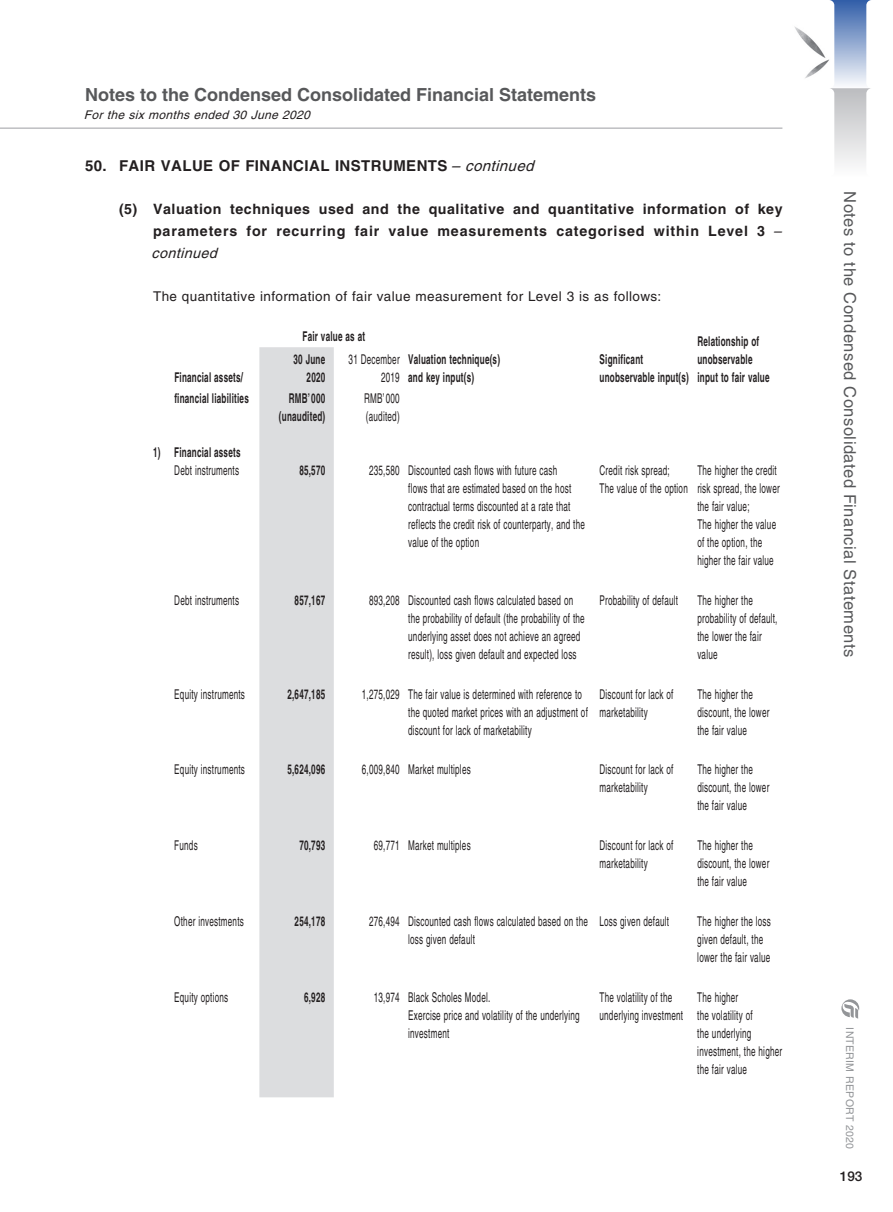
<style>
.page{position:relative;width:893px;height:1212px;background:#fff}
.page>*{position:absolute;margin:0;border:0;box-sizing:border-box;transform-origin:0 0}
.t1{font:700 18px "Helvetica LT Std";color:#57585a}
.t2{font:16.5px "Helvetica LT Std";letter-spacing:.03em;color:#57585a}
.t3{font:700 15px "Helvetica LT Std";letter-spacing:.03em;color:#231f20}
.t4{font:700 14.25px/21.8px "Helvetica LT Std";letter-spacing:.035em;color:#231f20}
.t5{font:13.5px/18px "Helvetica LT Std";letter-spacing:.03em;color:#231f20;scale:.6 1}
.t6{font:700 13.5px "Helvetica LT Std";letter-spacing:.03em;color:#231f20;scale:.6 1}
.t7{font:13.5px "Helvetica LT Std";letter-spacing:.03em;color:#231f20}
.t8{font:500 13.5px "Helvetica Neue LT Std";color:#231f20}
.t9{font:italic 12px "Helvetica LT Std";color:#231f20}
.t10{font:10.5px "Helvetica LT Std";letter-spacing:.03em;color:#939598}
.s1{font-weight:400;font-style:italic}
.s2{font-weight:400}
</style>
<div class="page">
<svg style="left:830px;top:0;width:41px;height:164px"></svg>
<img style="left:794px;top:23px;width:38px;height:60px">
<svg style="left:841px;top:999px;width:18px;height:19px"></svg>
<hr style="left:0;top:128px;width:782px;height:1px;background:#a8a9ad">
<div style="left:259px;top:347px;width:75px;height:750px;background:#dcdddf"></div>
<h1 class="t1" style="left:85px;top:84px;width:513px">Notes to the Condensed Consolidated Financial Statements</h1>
<p class="t9" style="left:84px;top:108px;width:231px">Forthe six months ended 30 June 2020</p>
<p class="t3" style="left:85px;top:156px;width:455px">50. FAIR VALUE OF FINANCIAL INSTRUMENTS <span class="s1">– continued</span></p>
<p class="t4" style="left:152px;top:198px;width:635px;text-indent:-33px">(5) Valuation techniques used and the qualitative and quantitative information of key parameters for recurring fair value measurements categorised within Level 3 <span class="s1">– continued</span></p>
<p class="t7" style="left:153px;top:289px;width:510px">The quantitative information of fair value measurement for Level 3 is as follows:</p>
<p class="t6" style="left:302px;top:328px;width:106px">Fair value as at</p>
<p class="t6" style="left:697px;top:332px;width:105px">Relationship of</p>
<p class="t6" style="left:294px;top:350px;width:54px">30 June</p>
<p class="t6" style="left:349px;top:350px;width:254px"><span class="s2">31 December</span> Valuation technique(s)</p>
<p class="t6" style="left:600px;top:350px;width:74px">Significant</p>
<p class="t6" style="left:697px;top:350px;width:93px">unobservable</p>
<p class="t6" style="left:174px;top:368px;width:116px">Financial assets/</p>
<p class="t6" style="left:307px;top:368px;width:33px">2020</p>
<p class="t6" style="left:381px;top:368px;width:157px"><span class="s2">2019</span> and key input(s)</p>
<p class="t6" style="left:600px;top:368px;width:285px">unobservable input(s) input to fair value</p>
<p class="t6" style="left:174px;top:390px;width:126px">financial liabilities</p>
<p class="t6" style="left:289px;top:390px;width:62px">RMB’ 000</p>
<p class="t5" style="left:364px;top:389px;width:61px">RMB’ 000</p>
<p class="t6" style="left:279px;top:408px;width:79px">(unaudited)</p>
<p class="t5" style="left:366px;top:407px;width:58px">(audited)</p>
<p class="t6" style="left:153px;top:444px;width:147px">1) Financial assets</p>
<p class="t5" style="left:174px;top:461px;width:110px">Debt instruments</p>
<p class="t6" style="left:299px;top:462px;width:45px">85,570</p>
<p class="t5" style="left:408px;top:461px;width:296px;text-indent:-39px">235,580 Discounted cash flows with future cash<br>flows that are estimated based on the host contractual terms discounted at a rate that reflects the credit risk of counterparty, and the value of the option</p>
<p class="t5" style="left:600px;top:461px;width:149px">Credit risk spread;<br>The value of the option</p>
<p class="t5" style="left:697px;top:461px;width:139px">The higher the credit risk spread, the lower the fair value;<br>The higher the value of the option, the higher the fair value</p>
<p class="t5" style="left:174px;top:591px;width:110px">Debt instruments</p>
<p class="t6" style="left:295px;top:592px;width:53px">857,167</p>
<p class="t5" style="left:408px;top:591px;width:296px;text-indent:-39px">893,208 Discounted cash flows calculated based on the probability of default (the probability of the underlying asset does not achieve an agreed result), loss given default and expected loss</p>
<p class="t5" style="left:600px;top:591px;width:133px">Probability of default</p>
<p class="t5" style="left:697px;top:591px;width:135px">The higher the probability of default, the lower the fair value</p>
<p class="t5" style="left:174px;top:685px;width:119px">Equity instruments</p>
<p class="t6" style="left:287px;top:686px;width:65px">2,647,185</p>
<p class="t5" style="left:408px;top:685px;width:301px;text-indent:-46px">1,275,029 The fair value is determined with reference to the quoted market prices with an adjustment of discount for lack of marketability</p>
<p class="t5" style="left:599px;top:685px;width:125px">Discount for lack of marketability</p>
<p class="t5" style="left:697px;top:685px;width:122px">The higher the discount, the lower the fair value</p>
<p class="t5" style="left:174px;top:761px;width:119px">Equity instruments</p>
<p class="t6" style="left:287px;top:761px;width:65px">5,624,096</p>
<p class="t5" style="left:362px;top:761px;width:183px">6,009,840 Market multiples</p>
<p class="t5" style="left:599px;top:761px;width:125px">Discount for lack of marketability</p>
<p class="t5" style="left:697px;top:761px;width:122px">The higher the discount, the lower the fair value</p>
<p class="t5" style="left:174px;top:836px;width:41px">Funds</p>
<p class="t6" style="left:299px;top:837px;width:45px">70,793</p>
<p class="t5" style="left:374px;top:836px;width:163px">69,771 Market multiples</p>
<p class="t5" style="left:599px;top:836px;width:125px">Discount for lack of marketability</p>
<p class="t5" style="left:697px;top:836px;width:122px">The higher the discount, the lower the fair value</p>
<p class="t5" style="left:174px;top:912px;width:117px">Other investments</p>
<p class="t6" style="left:295px;top:913px;width:53px">254,178</p>
<p class="t5" style="left:408px;top:912px;width:301px;text-indent:-39px">276,494 Discounted cash flows calculated based on the loss given default</p>
<p class="t5" style="left:599px;top:912px;width:117px">Loss given default</p>
<p class="t5" style="left:697px;top:912px;width:124px">The higher the loss given default, the lower the fair value</p>
<p class="t5" style="left:174px;top:988px;width:92px">Equity options</p>
<p class="t6" style="left:304px;top:989px;width:37px">6,928</p>
<p class="t5" style="left:408px;top:988px;width:288px;text-indent:-34px">13,974 Black Scholes Model.<br>Exercise price and volatility of the underlying investment</p>
<p class="t5" style="left:599px;top:988px;width:141px">The volatility of the underlying investment</p>
<p class="t5" style="left:697px;top:988px;width:143px">The higher<br>the volatility of<br>the underlying investment, the higher the fair value</p>
<p class="t2" style="left:859px;top:191px;width:467px;rotate:90deg">Notes to the Condensed Consolidated Financial Statements</p>
<p class="t10" style="left:856px;top:1027px;width:123px;rotate:90deg">INTERIM REPORT 2020</p>
<p class="t8" style="left:840px;top:1168px;width:24px">193</p>
</div>
